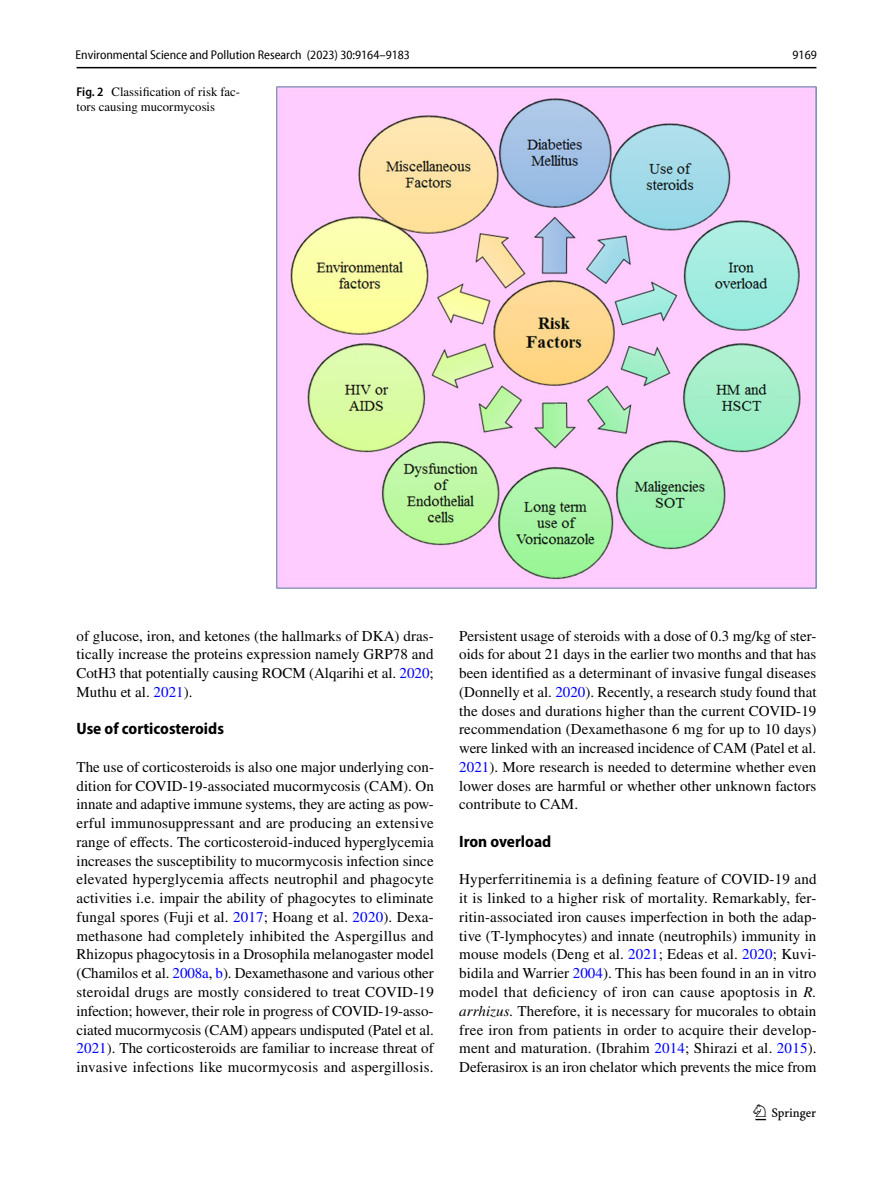
<style>
.page{position:relative;width:893px;height:1187px;background:#fff}
.page>*{position:absolute;margin:0;border:0;box-sizing:border-box;transform-origin:0 0}
.t1{font:22.5px "Springnew Regular 2";color:#000}
.t2{font:700 semi-condensed 16.5px "Myriad Pro";color:#000}
.t3{font:15px/18.8px "STIX";letter-spacing:.005em;color:#000;text-align:justify}
.t4{font:semi-condensed 12.75px "Myriad Pro Unic";color:#000}
.t5{font:12.75px/15px "STIX";color:#000}
.s1{font-family:"Myriad Pro";font-weight:600;font-stretch:semi-condensed}
.s2{color:#00f}
.s3{font-style:italic}
</style>
<div class="page">
<hr style="left:77px;top:67px;width:739px;height:1px;background:#000">
<img style="left:276px;top:87px;width:540px;height:501px">
<p class="t4" style="left:76px;top:50px;width:336px">Environmental Science and Pollution Research (2023) 30:9164–9183</p>
<p class="t4" style="left:792px;top:50px;width:26px">9169</p>
<p class="t5" style="left:77px;top:85px;width:165px"><span class="s1">Fig. 2</span> Classification of risk fac&shy;tors causing mucormycosis</p>
<p class="t3" style="left:77px;top:627px;width:359px">of glucose, iron, and ketones (the hallmarks of DKA) dras&shy;tically increase the proteins expression namely GRP78 and CotH3 that potentially causing ROCM (Alqarihi et al. <span class="s2">2020</span>; Muthu et al. <span class="s2">2021</span>).</p>
<p class="t2" style="left:77px;top:719px;width:149px">Use of corticosteroids</p>
<p class="t3" style="left:77px;top:758px;width:359px">The use of corticosteroids is also one major underlying con&shy;dition for COVID-19-associated mucormycosis (CAM). On innate and adaptive immune systems, they are acting as pow&shy;erful immunosuppressant and are producing an extensive range of effects. The corticosteroid-induced hyperglycemia increases the susceptibility to mucormycosis infection since elevated hyperglycemia affects neutrophil and phagocyte activities i.e. impair the ability of phagocytes to eliminate fungal spores (Fuji et al. <span class="s2">2017</span>; Hoang et al. <span class="s2">2020</span>). Dexa&shy;methasone had completely inhibited the Aspergillus and Rhizopus phagocytosis in a Drosophila melanogaster model (Chamilos et al. <span class="s2">2008a</span>, <span class="s2">b</span>). Dexamethasone and various other steroidal drugs are mostly considered to treat COVID-19 infection; however, their role in progress of COVID-19-asso&shy;ciated mucormycosis (CAM) appears undisputed (Patel et al.<br><span class="s2">2021</span>). The corticosteroids are familiar to increase threat of invasive infections like mucormycosis and aspergillosis.</p>
<p class="t3" style="left:459px;top:627px;width:359px">Persistent usage of steroids with a dose of 0.3 mg/kg of ster&shy;oids for about 21 days in the earlier two months and that has been identified as a determinant of invasive fungal diseases (Donnelly et al. <span class="s2">2020</span>). Recently, a research study found that the doses and durations higher than the current COVID-19 recommendation (Dexamethasone 6 mg for up to 10 days) were linked with an increased incidence of CAM (Patel et al.<br><span class="s2">2021</span>). More research is needed to determine whether even lower doses are harmful or whether other unknown factors contribute to CAM.</p>
<p class="t2" style="left:459px;top:832px;width:94px">Iron overload</p>
<p class="t3" style="left:459px;top:871px;width:359px">Hyperferritinemia is a defining feature of COVID-19 and it is linked to a higher risk of mortality. Remarkably, fer&shy;ritin-associated iron causes imperfection in both the adap&shy;tive (T-lymphocytes) and innate (neutrophils) immunity in mouse models (Deng et al. <span class="s2">2021</span>; Edeas et al. <span class="s2">2020</span>; Kuvi&shy;bidila and Warrier <span class="s2">2004</span>). This has been found in an in vitro model that deficiency of iron can cause apoptosis in <span class="s3">R. arrhizus.</span> Therefore, it is necessary for mucorales to obtain free iron from patients in order to acquire their develop&shy;ment and maturation. (Ibrahim <span class="s2">2014</span>; Shirazi et al. <span class="s2">2015</span>).<br>Deferasirox is an iron chelator which prevents the mice from</p>
<h1 class="t1" style="left:755px;top:1104px;width:62px">1 3</h1>
</div>
